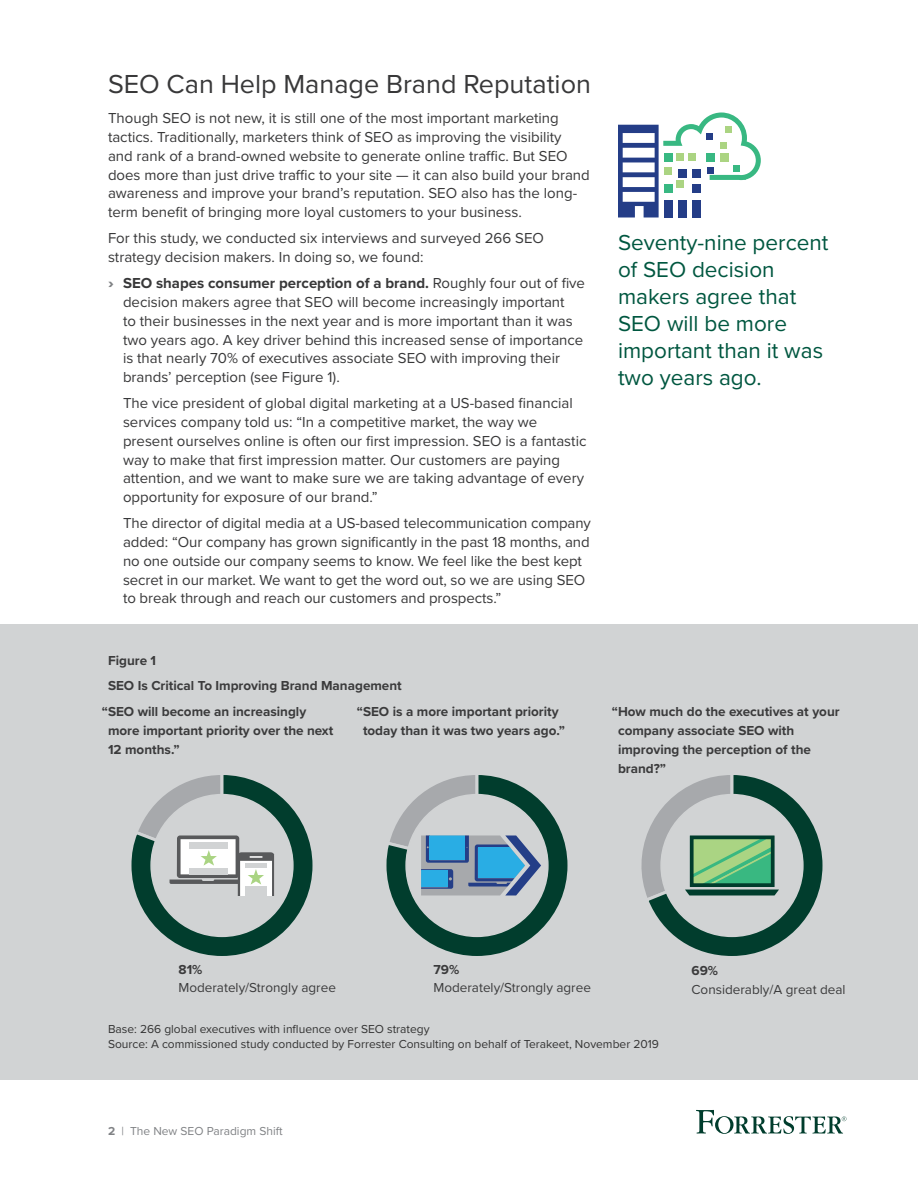
<style>
.page{position:relative;width:918px;height:1188px;background:#fff}
.page>*{position:absolute;margin:0;border:0;box-sizing:border-box;transform-origin:0 0}
.t1{font:27px "Proxima Nova";color:#383839}
.t2{font:22.5px/27px "Proxima Nova";color:#005740}
.t3{font:15px/18.8px "Proxima Nova";color:#383839}
.t4{font:700 13.5px/18.8px "Proxima Nova";color:#3b3b3c}
.t5{font:13.5px "Proxima Nova";color:#3b3b3c}
.t6{font:12px/15px "Proxima Nova";color:#333}
.t7{font:12px "Proxima Nova";color:#808285}
.s1{font-weight:900;color:#808285}
.s2{font-weight:700}
</style>
<div class="page">
<svg style="left:696px;top:1110px;width:150px;height:24px"></svg>
<div style="left:664px;top:200px;width:9px;height:18px;background:#243d87"></div>
<div style="left:678px;top:200px;width:9px;height:18px;background:#243d87"></div>
<div style="left:692px;top:200px;width:9px;height:18px;background:#243d87"></div>
<svg style="left:618px;top:112px;width:143px;height:105px"></svg>
<div style="left:0;top:624px;width:918px;height:456px;background:#d1d3d4"></div>
<svg style="left:131px;top:775px;width:182px;height:181px"></svg>
<div style="left:245px;top:863px;width:21px;height:5px;background:#d1d3d4"></div>
<div style="left:245px;top:887px;width:21px;height:10px;background:#d1d3d4"></div>
<svg style="left:641px;top:775px;width:182px;height:181px"></svg>
<svg style="left:386px;top:775px;width:182px;height:181px"></svg>
<div style="left:478px;top:848px;width:47px;height:30px;background:#29ade4"></div>
<h1 class="t1" style="left:108px;top:64px;width:485px">SEO Can Help Manage Brand Reputation</h1>
<p class="t3" style="left:108px;top:108px;width:483px">Though SEO is not new, it is still one of the most important marketing tactics. Traditionally, marketers think of SEO as improving the visibility and rank of a brand-owned website to generate online traffic. But SEO does more than just drive traffic to your site — it can also build your brand awareness and improve your brand’s reputation. SEO also has the long&shy;term benefit of bringing more loyal customers to your business.</p>
<p class="t3" style="left:108px;top:228px;width:438px">For this study, we conducted six interviews and surveyed 266 SEO strategy decision makers. In doing so, we found:</p>
<p class="t3" style="left:123px;top:273px;width:464px;text-indent:-15px"><span class="s1">›</span> <span class="s2">SEO shapes consumer perception of a brand.</span> Roughly four out of five decision makers agree that SEO will become increasingly important<br>to their businesses in the next year and is more important than it was two years ago. A key driver behind this increased sense of importance is that nearly 70% of executives associate SEO with improving their brands’ perception (see Figure 1).</p>
<p class="t3" style="left:123px;top:393px;width:465px">The vice president of global digital marketing at a US-based financial services company told us: “In a competitive market, the way we present ourselves online is often our first impression. SEO is a fantastic way to make that first impression matter. Our customers are paying attention, and we want to make sure we are taking advantage of every opportunity for exposure of our brand.”</p>
<p class="t3" style="left:123px;top:513px;width:469px">The director of digital media at a US-based telecommunication company added: “Our company has grown significantly in the past 18 months, and no one outside our company seems to know. We feel like the best kept secret in our market. We want to get the word out, so we are using SEO to break through and reach our customers and prospects.”</p>
<p class="t4" style="left:108px;top:647px;width:295px;line-height:25.5px">Figure 1<br>SEO Is Critical To Improving Brand Management</p>
<p class="t4" style="left:108px;top:702px;width:227px;text-indent:-6px">“SEO will become an increasingly more important priority over the next<br>12 months.”</p>
<p class="t4" style="left:357px;top:702px;width:210px;text-align:center">“SEO is a more important priority today than it was two years ago.”</p>
<h2 class="t2" style="left:618px;top:228px;width:212px">Seventy-nine percent of SEO decision makers agree that<br>SEO will be more important than it was two years ago.</h2>
<p class="t4" style="left:618px;top:702px;width:223px;text-indent:-6px">“How much do the executives at your company associate SEO with improving the perception of the brand?”</p>
<p class="t4" style="left:433px;top:959px;width:27px">79%</p>
<p class="t5" style="left:433px;top:978px;width:159px">Moderately/Strongly agree</p>
<p class="t4" style="left:178px;top:959px;width:25px">81%</p>
<p class="t5" style="left:178px;top:978px;width:159px">Moderately/Strongly agree</p>
<p class="t6" style="left:108px;top:1020px;width:552px">Base: 266 global executives with influence over SEO strategy<br>Source: A commissioned study conducted by Forrester Consulting on behalf of Terakeet, November 2019</p>
<p class="t7" style="left:108px;top:1122px;width:176px"><span class="s2">2</span> | The New SEO Paradigm Shift</p>
<p class="t4" style="left:691px;top:961px;width:28px">69%</p>
<p class="t5" style="left:691px;top:979px;width:156px">Considerably/A great deal</p>
</div>
